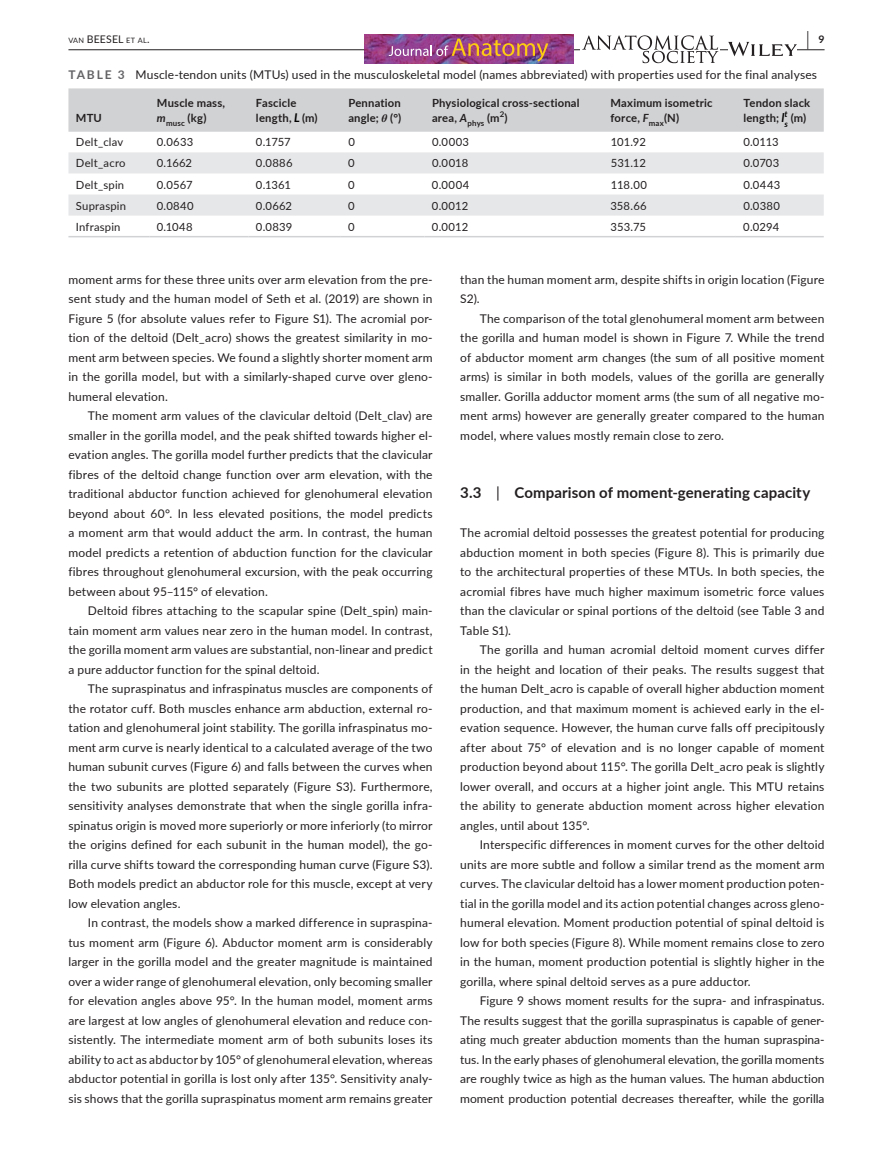
<style>
.page{position:relative;width:893px;height:1174px;background:#fff}
.page>*{position:absolute;margin:0;border:0;box-sizing:border-box;transform-origin:0 0}
.t1{font:700 19.5px "Lato";color:#231f20;scale:.43 1}
.t2{font:700 15px "Lato";letter-spacing:.01em;color:#231f20}
.t3{font:12px/19.5px "Lato";letter-spacing:.015em;color:#231f20;text-align:justify}
.t4{font:11.25px "Lato";letter-spacing:.015em;color:#231f20}
.t5{font:700 11.25px/15.8px "Lato";letter-spacing:.02em;color:#231f20}
.t6{font:italic 700 8.4px "Lato";color:#000}
.t7{font:700 7.8px "Lato";color:#231f20}
.t8{font:7.35px "Lato";color:#231f20}
.s1{font-size:10.5px}
.s2{font-weight:700;color:#636366}
.s3{font-style:italic;font-size:12px;color:#000}
.s4{font-family:"STIX";font-style:italic}
.s5{font-style:italic}
.s6{font-weight:400}
</style>
<div class="page">
<hr style="left:68px;top:49px;width:756px;height:1px;background:#231f20">
<img style="left:364px;top:34px;width:209px;height:30px">
<img style="left:389px;top:39px;width:159px;height:22px">
<img style="left:581px;top:35px;width:139px;height:29px">
<svg style="left:728px;top:42px;width:69px;height:14px"></svg>
<div style="left:68px;top:88px;width:756px;height:44px;background:#d1d2d4"></div>
<svg style="left:68px;top:152px;width:756px;height:64px;fill:#e6e7e9"></svg>
<hr style="left:68px;top:236px;width:81px;height:1px;background:#d1d2d4">
<hr style="left:149px;top:236px;width:99px;height:1px;background:#d1d2d4">
<hr style="left:248px;top:236px;width:93px;height:1px;background:#d1d2d4">
<hr style="left:341px;top:236px;width:83px;height:1px;background:#d1d2d4">
<hr style="left:424px;top:236px;width:179px;height:1px;background:#d1d2d4">
<hr style="left:603px;top:236px;width:133px;height:1px;background:#d1d2d4">
<hr style="left:736px;top:236px;width:88px;height:1px;background:#d1d2d4">
<p class="t8" style="left:68px;top:35px;width:83px">VAN <span class="s1">BEESEL</span> ET AL<span class="s1">.</span></p>
<h1 class="t1" style="left:807px;top:25px;width:43px">| <sup>9</sup></h1>
<p class="t3" style="left:68px;top:64px;width:750px"><span class="s2">TABLE 3</span> Muscle-tendon units (MTUs) used in the musculoskeletal model (names abbreviated) with properties used for the final analyses</p>
<p class="t5" style="left:76px;top:110px;width:27px">MTU</p>
<p class="t5" style="left:157px;top:94px;width:70px">Muscle mass,</p>
<p class="t7" style="left:157px;top:118px;width:51px"><sup>m</sup>musc <sup>(kg)</sup></p>
<p class="t5" style="left:256px;top:94px;width:63px">Fascicle length, <span class="s3">L</span> (m)</p>
<p class="t5" style="left:348px;top:94px;width:54px">Pennation angle; <span class="s4">θ</span> (°)</p>
<p class="t5" style="left:432px;top:94px;width:149px">Physiological cross-sectional area, <span class="s5">A</span><sub>phys</sub> (m )</p>
<p class="t5" style="left:610px;top:94px;width:104px">Maximum isometric force, <span class="s5">F</span><sub>max</sub>(N)</p>
<p class="t5" style="left:743px;top:94px;width:68px">Tendon slack length; <span class="s3">l</span><sub>s</sub> (m)</p>
<p class="t6" style="left:785px;top:109px;width:4px">t</p>
<p class="t7" style="left:500px;top:109px;width:6px">2</p>
<p class="t4" style="left:76px;top:134px;width:49px">Delt_clav</p>
<p class="t4" style="left:157px;top:134px;width:38px">0.0633</p>
<p class="t4" style="left:256px;top:134px;width:36px">0.1757</p>
<p class="t4" style="left:348px;top:134px;width:8px">0</p>
<p class="t4" style="left:432px;top:134px;width:39px">0.0003</p>
<p class="t4" style="left:611px;top:134px;width:37px">101.92</p>
<p class="t4" style="left:743px;top:134px;width:37px">0.0113</p>
<p class="t4" style="left:76px;top:155px;width:51px">Delt_acro</p>
<p class="t4" style="left:157px;top:155px;width:37px">0.1662</p>
<p class="t4" style="left:256px;top:155px;width:38px">0.0886</p>
<p class="t4" style="left:348px;top:155px;width:8px">0</p>
<p class="t4" style="left:432px;top:155px;width:38px">0.0018</p>
<p class="t4" style="left:611px;top:155px;width:37px">531.12</p>
<p class="t4" style="left:743px;top:155px;width:37px">0.0703</p>
<p class="t4" style="left:76px;top:176px;width:50px">Delt_spin</p>
<p class="t4" style="left:157px;top:176px;width:37px">0.0567</p>
<p class="t4" style="left:256px;top:176px;width:36px">0.1361</p>
<p class="t4" style="left:348px;top:176px;width:8px">0</p>
<p class="t4" style="left:432px;top:176px;width:39px">0.0004</p>
<p class="t4" style="left:611px;top:176px;width:37px">118.00</p>
<p class="t4" style="left:743px;top:176px;width:39px">0.0443</p>
<p class="t4" style="left:76px;top:197px;width:52px">Supraspin</p>
<p class="t4" style="left:157px;top:197px;width:38px">0.0840</p>
<p class="t4" style="left:256px;top:197px;width:38px">0.0662</p>
<p class="t4" style="left:348px;top:197px;width:8px">0</p>
<p class="t4" style="left:432px;top:197px;width:38px">0.0012</p>
<p class="t4" style="left:610px;top:197px;width:38px">358.66</p>
<p class="t4" style="left:743px;top:197px;width:38px">0.0380</p>
<p class="t4" style="left:76px;top:218px;width:46px">Infraspin</p>
<p class="t4" style="left:157px;top:218px;width:37px">0.1048</p>
<p class="t4" style="left:256px;top:218px;width:38px">0.0839</p>
<p class="t4" style="left:348px;top:218px;width:8px">0</p>
<p class="t4" style="left:432px;top:218px;width:38px">0.0012</p>
<p class="t4" style="left:610px;top:218px;width:37px">353.75</p>
<p class="t4" style="left:743px;top:218px;width:37px">0.0294</p>
<p class="t3" style="left:68px;top:269px;width:366px">moment arms for these three units over arm elevation from the pre&shy;sent study and the human model of Seth et al. (2019) are shown in Figure 5 (for absolute values refer to Figure S1). The acromial por&shy;tion of the deltoid (Delt_acro) shows the greatest similarity in mo&shy;ment arm between species. We found a slightly shorter moment arm in the gorilla model, but with a similarly-shaped curve over gleno&shy;humeral elevation.</p>
<p class="t3" style="left:68px;top:405px;width:366px;text-indent:20px">The moment arm values of the clavicular deltoid (Delt_clav) are smaller in the gorilla model, and the peak shifted towards higher el&shy;evation angles. The gorilla model further predicts that the clavicular fibres of the deltoid change function over arm elevation, with the traditional abductor function achieved for glenohumeral elevation beyond about 60°. In less elevated positions, the model predicts a moment arm that would adduct the arm. In contrast, the human model predicts a retention of abduction function for the clavicular fibres throughout glenohumeral excursion, with the peak occurring between about 95–115° of elevation.</p>
<p class="t3" style="left:68px;top:600px;width:366px;text-indent:20px">Deltoid fibres attaching to the scapular spine (Delt_spin) main&shy;tain moment arm values near zero in the human model. In contrast, the gorilla moment arm values are substantial, non-linear and predict a pure adductor function for the spinal deltoid.</p>
<p class="t3" style="left:68px;top:678px;width:366px;text-indent:20px">The supraspinatus and infraspinatus muscles are components of the rotator cuff. Both muscles enhance arm abduction, external ro&shy;tation and glenohumeral joint stability. The gorilla infraspinatus mo&shy;ment arm curve is nearly identical to a calculated average of the two human subunit curves (Figure 6) and falls between the curves when the two subunits are plotted separately (Figure S3). Furthermore, sensitivity analyses demonstrate that when the single gorilla infra&shy;spinatus origin is moved more superiorly or more inferiorly (to mirror the origins defined for each subunit in the human model), the go&shy;rilla curve shifts toward the corresponding human curve (Figure S3).<br>Both models predict an abductor role for this muscle, except at very low elevation angles.</p>
<p class="t3" style="left:68px;top:912px;width:366px;text-indent:20px">In contrast, the models show a marked difference in supraspina&shy;tus moment arm (Figure 6). Abductor moment arm is considerably larger in the gorilla model and the greater magnitude is maintained over a wider range of glenohumeral elevation, only becoming smaller for elevation angles above 95°. In the human model, moment arms are largest at low angles of glenohumeral elevation and reduce con&shy;sistently. The intermediate moment arm of both subunits loses its ability to act as abductor by 105° of glenohumeral elevation, whereas abductor potential in gorilla is lost only after 135°. Sensitivity analy&shy;sis shows that the gorilla supraspinatus moment arm remains greater</p>
<p class="t3" style="left:460px;top:269px;width:366px">than the human moment arm, despite shifts in origin location (Figure<br>S2).</p>
<p class="t3" style="left:460px;top:308px;width:366px;text-indent:20px">The comparison of the total glenohumeral moment arm between the gorilla and human model is shown in Figure 7. While the trend of abductor moment arm changes (the sum of all positive moment arms) is similar in both models, values of the gorilla are generally smaller. Gorilla adductor moment arms (the sum of all negative mo&shy;ment arms) however are generally greater compared to the human model, where values mostly remain close to zero.</p>
<p class="t2" style="left:460px;top:482px;width:351px">3.3 <span class="s6">|</span> Comparison of moment-generating capacity</p>
<p class="t3" style="left:460px;top:522px;width:366px">The acromial deltoid possesses the greatest potential for producing abduction moment in both species (Figure 8). This is primarily due to the architectural properties of these MTUs. In both species, the acromial fibres have much higher maximum isometric force values than the clavicular or spinal portions of the deltoid (see Table 3 and Table S1).</p>
<p class="t3" style="left:460px;top:639px;width:366px;text-indent:20px">The gorilla and human acromial deltoid moment curves differ in the height and location of their peaks. The results suggest that the human Delt_acro is capable of overall higher abduction moment production, and that maximum moment is achieved early in the el&shy;evation sequence. However, the human curve falls off precipitously after about 75° of elevation and is no longer capable of moment production beyond about 115°. The gorilla Delt_acro peak is slightly lower overall, and occurs at a higher joint angle. This MTU retains the ability to generate abduction moment across higher elevation angles, until about 135°.</p>
<p class="t3" style="left:460px;top:834px;width:366px;text-indent:20px">Interspecific differences in moment curves for the other deltoid units are more subtle and follow a similar trend as the moment arm curves. The clavicular deltoid has a lower moment production poten&shy;tial in the gorilla model and its action potential changes across gleno&shy;humeral elevation. Moment production potential of spinal deltoid is low for both species (Figure 8). While moment remains close to zero in the human, moment production potential is slightly higher in the gorilla, where spinal deltoid serves as a pure adductor.</p>
<p class="t3" style="left:460px;top:990px;width:366px;text-indent:20px">Figure 9 shows moment results for the supra- and infraspinatus.<br>The results suggest that the gorilla supraspinatus is capable of gener&shy;ating much greater abduction moments than the human supraspina&shy;tus. In the early phases of glenohumeral elevation, the gorilla moments are roughly twice as high as the human values. The human abduction moment production potential decreases thereafter, while the gorilla</p>
</div>
